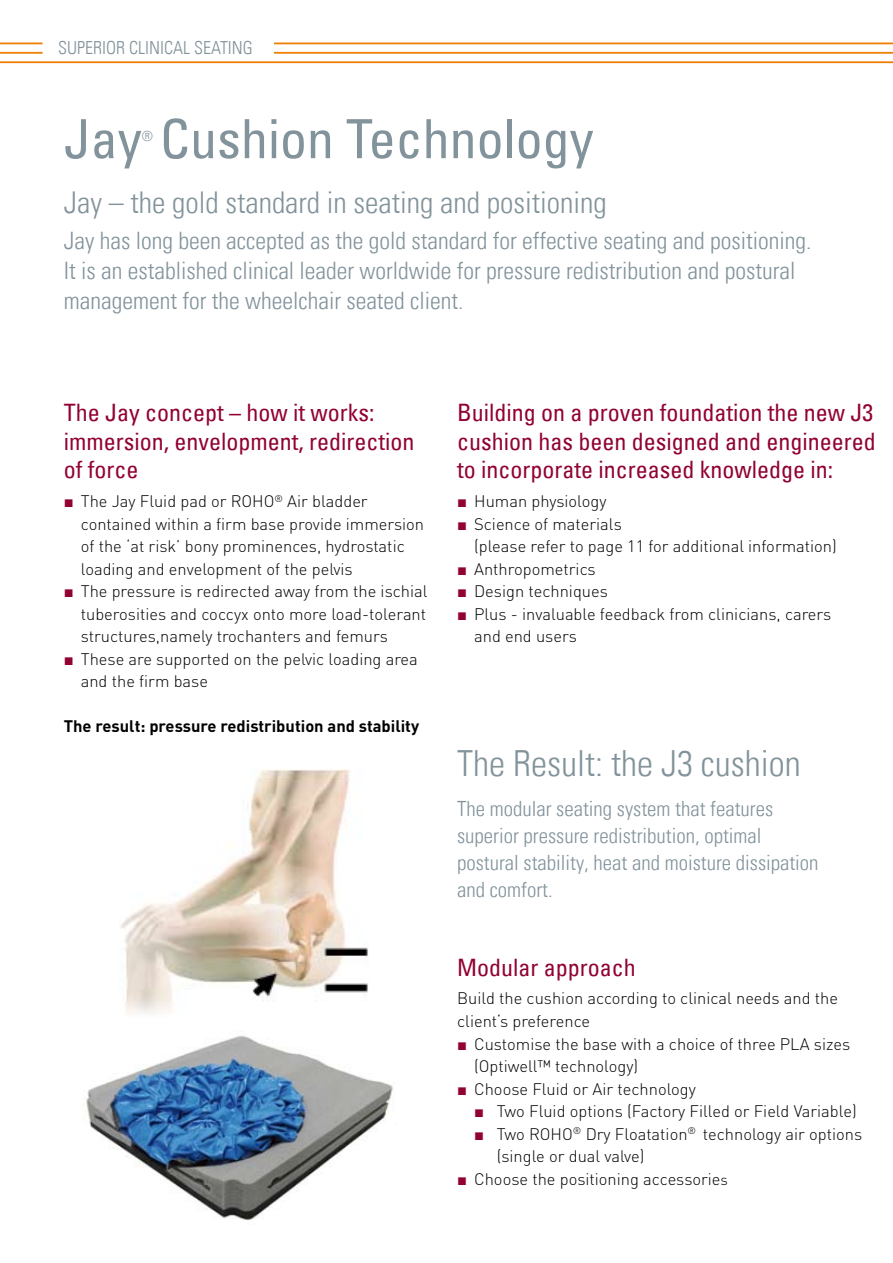
<style>
.page{position:relative;width:893px;height:1263px;background:#fff}
.page>*{position:absolute;margin:0;border:0;box-sizing:border-box;transform-origin:0 0}
.t1{font:condensed 54px "Univers Com 57";color:#82939b}
.t2{font:36px "Univers Com 47 Light Cond";color:#82939b}
.t3{font:30px "Univers Com 47 Light Cond";color:#82939b}
.t4{font:24px/30px "Univers Com 47 Light Cond";color:#82939b}
.t5{font:condensed 24px/28.5px "Univers Com 57";color:#910232}
.t6{font:21px/27px "Univers Com 47 Light Cond";color:#82939b}
.t7{font:18px "Univers Com 47 Light Cond";color:#82939b}
.t8{font:300 16.5px/22.5px "DINOT";color:#000}
.t9{font:700 16.5px "DINOT";color:#000}
.t10{font:13.95px "Univers Com 47 Light Cond";color:#82939b}
.s1{font-family:"Arial";font-weight:400;color:#910232}
.s2{font-size:15px}
</style>
<div class="page">
<hr style="left:274px;top:52px;width:619px;height:2px;background:#ee7f00">
<hr style="left:0;top:61px;width:893px;height:2px;background:#ee7f00">
<hr style="left:274px;top:43px;width:619px;height:1px;background:#ee7f00">
<hr style="left:0;top:52px;width:43px;height:2px;background:#ee7f00">
<hr style="left:0;top:43px;width:43px;height:1px;background:#ee7f00">
<img style="left:120px;top:770px;width:249px;height:244px">
<img style="left:83px;top:1035px;width:311px;height:186px">
<p class="t7" style="left:58px;top:37px;width:196px">Superior clinical seating</p>
<h1 class="t1" style="left:64px;top:105px;width:531px">Jay Cushion Technology</h1>
<p class="t10" style="left:142px;top:128px;width:13px">®</p>
<h3 class="t3" style="left:64px;top:184px;width:544px">Jay – the gold standard in seating and positioning</h3>
<h3 class="t4" style="left:64px;top:226px;width:749px">Jay has long been accepted as the gold standard for effective seating and positioning.<br>It is an established clinical leader worldwide for pressure redistribution and postural management for the wheelchair seated client.</h3>
<h3 class="t5" style="left:64px;top:398px;width:352px">The Jay concept – how it works: immersion, envelopment, redirection of force</h3>
<p class="t8" style="left:81px;top:490px;width:345px;text-indent:-17px"><span class="s1">■</span> The Jay Fluid pad or ROHO<sup>®</sup> Air bladder contained within a firm base provide immersion of the ‘at risk’ bony prominences, hydrostatic loading and envelopment of the pelvis</p>
<p class="t8" style="left:81px;top:580px;width:348px;text-align:justify;text-indent:-17px"><span class="s1">■</span> The pressure is redirected away from the ischial tuberosities and coccyx onto more load-tolerant structures,namely trochanters and femurs</p>
<p class="t8" style="left:81px;top:647px;width:339px;text-indent:-17px"><span class="s1">■</span> These are supported on the pelvic loading area and the firm base</p>
<p class="t9" style="left:64px;top:715px;width:357px">The result: pressure redistribution and stability</p>
<h3 class="t5" style="left:457px;top:398px;width:420px;text-align:justify">Building on a proven foundation the new J3 cushion has been designed and engineered to incorporate increased knowledge in:</h3>
<p class="t8" style="left:457px;top:490px;width:151px"><span class="s1">■</span> Human physiology</p>
<p class="t8" style="left:474px;top:512px;width:364px;text-indent:-17px"><span class="s1">■</span> Science of materials<br>(please refer to page 11 for additional information)</p>
<p class="t8" style="left:457px;top:557px;width:140px"><span class="s1">■</span> Anthropometrics</p>
<p class="t8" style="left:457px;top:580px;width:152px"><span class="s1">■</span> Design techniques</p>
<p class="t8" style="left:474px;top:602px;width:359px;text-indent:-17px"><span class="s1">■</span> Plus - invaluable feedback from clinicians, carers and end users</p>
<h2 class="t2" style="left:457px;top:741px;width:345px">The Result: the J3 cushion</h2>
<p class="t6" style="left:457px;top:795px;width:363px">The modular seating system that features superior pressure redistribution, optimal postural stability, heat and moisture dissipation and comfort.</p>
<h3 class="t5" style="left:457px;top:952px;width:180px">Modular approach</h3>
<p class="t8" style="left:457px;top:987px;width:382px">Build the cushion according to clinical needs and the client‘s preference</p>
<p class="t8" style="left:474px;top:1032px;width:378px;text-indent:-17px"><span class="s1">■</span> Customise the base with a choice of three PLA sizes (Optiwell™ technology)</p>
<p class="t8" style="left:457px;top:1077px;width:240px"><span class="s1">■</span> Choose Fluid or Air technology</p>
<p class="t8" style="left:474px;top:1100px;width:384px"><span class="s1">■</span> Two Fluid options (Factory Filled or Field Variable)</p>
<p class="t8" style="left:497px;top:1122px;width:367px;text-indent:-23px"><span class="s1">■</span> Two ROHO<sup>®</sup> Dry Floatation<sup>®</sup> technology air options (single or dual valve)</p>
<p class="t8" style="left:457px;top:1167px;width:272px"><span class="s1">■</span> Choose the positioning accessorie<span class="s2">s</span></p>
</div>
